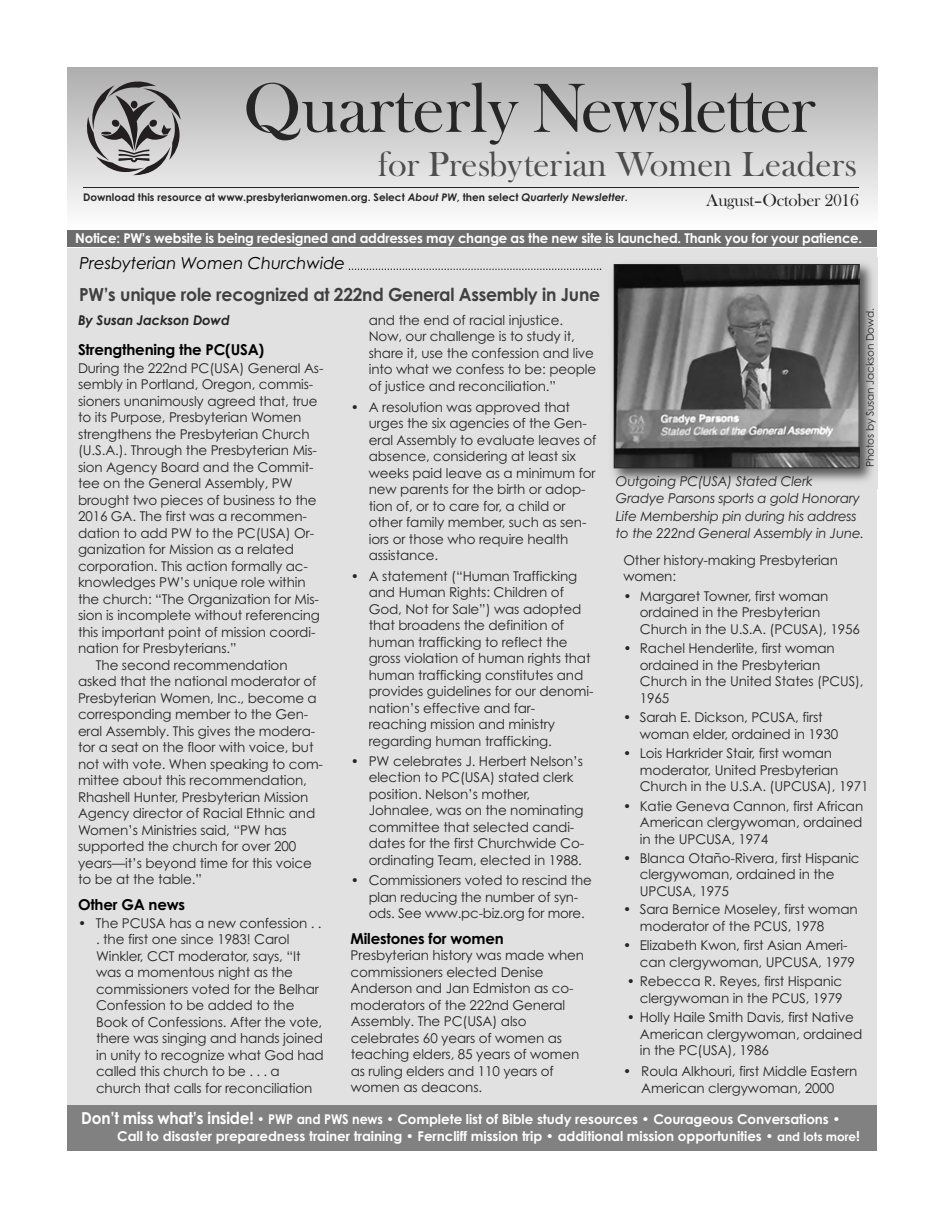
<style>
.page{position:relative;width:945px;height:1215px;background:#fff}
.page>*{position:absolute;margin:0;border:0;box-sizing:border-box;transform-origin:0 0}
.t1{font:72px "Bask Old Face";color:#272627}
.t2{font:36px "Bask Old Face";color:#4e4d4e}
.t3{font:700 18px "Century Gothic";letter-spacing:-.015em;color:#414041;scale:.96 1}
.t4{font:18px "Bask Old Face";letter-spacing:-.015em;color:#272627}
.t5{font:italic 16.5px "Century Gothic";letter-spacing:-.005em;color:#000}
.t6{font:700 15px "Century Gothic";letter-spacing:-.015em;color:#000}
.t7{font:13.5px/16.5px "Century Gothic";letter-spacing:-.01em;color:#272627}
.t8{font:700 13.5px/16.5px "Century Gothic";letter-spacing:-.005em;color:#fff;scale:.93 1}
.t9{font:italic 13.5px/17.2px "Century Gothic";letter-spacing:-.015em;color:#272627}
.t10{font:700 13.5px "Century Gothic";letter-spacing:-.005em;color:#fff}
.t11{font:italic 700 13.5px "Century Gothic";letter-spacing:-.015em;color:#272627}
.t12{font:700 10.5px "Century Gothic";color:#272627}
.t13{font:10.5px "Century Gothic";letter-spacing:-.015em;color:#272627}
.s1{font-style:italic}
.s2{font-size:16.5px}
.s3{font-size:12px}
</style>
<div class="page">
<div style="left:68px;top:230px;width:810px;height:17px;background:#6c6c6c"></div>
<div style="left:68px;top:248px;width:810px;height:861px;background:#e1e1e1"></div>
<div style="left:68px;top:68px;width:810px;height:162px;background:linear-gradient(to bottom,#aeaeae,#fefefe)"></div>
<hr style="left:83px;top:187px;width:776px;height:1px;background:#272627">
<svg style="left:87px;top:81px;width:94px;height:94px;background:#9c9a9b"></svg>
<div style="left:68px;top:1105px;width:810px;height:45px;background:#828182"></div>
<svg style="left:349px;top:269px;width:252px;height:1px"></svg>
<img style="left:613px;top:263px;width:260px;height:218px">
<img style="left:616px;top:266px;width:242px;height:200px">
<div style="left:614px;top:264px;width:246px;height:204px;border:1px solid #272627"></div>
<h1 class="t1" style="left:243px;top:65px;width:574px">Quarterly Newsletter</h1>
<h2 class="t2" style="left:378px;top:143px;width:481px">for Presbyterian Women Leaders</h2>
<p class="t12" style="left:83px;top:191px;width:546px">Download this resource at www.presbyterianwomen.org. Select <span class="s1">About PW</span>, then select <span class="s1">Quarterly Newsletter</span>.</p>
<h3 class="t4" style="left:706px;top:189px;width:154px">August–October 2016</h3>
<p class="t10" style="left:75px;top:230px;width:789px">Notice: PW's website is being redesigned and addresses may change as the new site is launched. Thank you for your patience.</p>
<p class="t5" style="left:80px;top:254px;width:267px">Presbyterian Women Churchwide</p>
<h3 class="t3" style="left:79px;top:284px;width:544px">PW’s unique role recognized at 222nd General Assembly in June</h3>
<p class="t13" style="left:864px;top:467px;width:160px;rotate:-90deg">Photos by Susan Jackson Dowd.</p>
<p class="t7" style="left:369px;top:312px;width:229px">and the end of racial injustice.<br>Now, our challenge is to study it, share it, use the confession and live into what we confess to be: people of justice and reconciliation.”</p>
<p class="t7" style="left:369px;top:399px;width:229px;text-indent:-18px">• A resolution was approved that urges the six agencies of the Gen&shy;eral Assembly to evaluate leaves of absence, considering at least six weeks paid leave as a minimum for new parents for the birth or adop&shy;tion of, or to care for, a child or other family member, such as sen&shy;iors or those who require health assistance.</p>
<p class="t7" style="left:369px;top:568px;width:226px;text-indent:-18px">• A statement (“Human Trafficking and Human Rights: Children of<br>God, Not for Sale”) was adopted that broadens the definition of human trafficking to reflect the gross violation of human rights that human trafficking constitutes and provides guidelines for our denomi&shy;nation’s effective and far&shy;reaching mission and ministry regarding human trafficking.</p>
<p class="t7" style="left:369px;top:753px;width:217px;text-indent:-18px">• PW celebrates J. Herbert Nelson’s election to PC(USA) stated clerk position. Nelson’s mother,<br>Johnalee, was on the nominating committee that selected candi&shy;dates for the first Churchwide Co&shy;ordinating Team, elected in 1988.</p>
<p class="t7" style="left:369px;top:872px;width:225px;text-indent:-18px">• Commissioners voted to rescind the plan reducing the number of syn&shy;ods. See www.pc-biz.org for more.</p>
<p class="t6" style="left:351px;top:930px;width:155px">Milestones for women</p>
<p class="t7" style="left:351px;top:947px;width:235px">Presbyterian history was made when commissioners elected Denise<br>Anderson and Jan Edmiston as co&shy;moderators of the 222nd General<br>Assembly. The PC(USA) also celebrates 60 years of women as teaching elders, 85 years of women as ruling elders and 110 years of women as deacons.</p>
<p class="t11" style="left:78px;top:312px;width:153px">By Susan Jackson Dowd</p>
<p class="t6" style="left:78px;top:341px;width:188px">Strengthening the PC(USA)</p>
<p class="t7" style="left:78px;top:360px;width:247px">During the 222nd PC(USA) General As-</p>
<p class="t7" style="left:78px;top:377px;width:237px">sembly in Portland, Oregon, commis-</p>
<p class="t7" style="left:78px;top:393px;width:241px">sioners unanimously agreed that, true</p>
<p class="t7" style="left:78px;top:410px;width:225px">to its Purpose, Presbyterian Women</p>
<p class="t7" style="left:78px;top:426px;width:233px">strengthens the Presbyterian Church</p>
<p class="t7" style="left:78px;top:443px;width:241px">(U.S.A.). Through the Presbyterian Mis-</p>
<p class="t7" style="left:78px;top:459px;width:237px">sion Agency Board and the Commit-</p>
<p class="t7" style="left:78px;top:476px;width:216px">tee on the General Assembly, PW</p>
<p class="t7" style="left:78px;top:492px;width:240px">brought two pieces of business to the</p>
<p class="t7" style="left:78px;top:509px;width:231px">2016 GA. The first was a recommen-</p>
<p class="t7" style="left:78px;top:525px;width:238px">dation to add PW to the PC(USA) Or-</p>
<p class="t7" style="left:78px;top:542px;width:218px">ganization for Mission as a related</p>
<p class="t7" style="left:78px;top:558px;width:231px">corporation. This action formally ac-</p>
<p class="t7" style="left:78px;top:575px;width:229px">knowledges PW’s unique role within</p>
<p class="t7" style="left:78px;top:591px;width:243px">the church: “The Organization for Mis-</p>
<p class="t7" style="left:78px;top:608px;width:244px">sion is incomplete without referencing</p>
<p class="t7" style="left:78px;top:624px;width:239px">this important point of mission coordi-</p>
<p class="t7" style="left:78px;top:641px;width:160px">nation for Presbyterians.”</p>
<p class="t7" style="left:96px;top:657px;width:193px">The second recommendation</p>
<p class="t7" style="left:78px;top:674px;width:240px">asked that the national moderator of</p>
<p class="t7" style="left:78px;top:690px;width:240px">Presbyterian Women, Inc., become a</p>
<p class="t7" style="left:78px;top:707px;width:232px">corresponding member to the Gen-</p>
<p class="t7" style="left:78px;top:723px;width:239px">eral Assembly. This gives the modera-</p>
<p class="t7" style="left:78px;top:740px;width:237px">tor a seat on the floor with voice, but</p>
<p class="t7" style="left:78px;top:756px;width:247px">not with vote. When speaking to com-</p>
<p class="t7" style="left:78px;top:773px;width:231px">mittee about this recommendation,</p>
<p class="t7" style="left:78px;top:789px;width:232px">Rhashell Hunter, Presbyterian Mission</p>
<p class="t7" style="left:78px;top:805px;width:239px">Agency director of Racial Ethnic and</p>
<p class="t7" style="left:78px;top:822px;width:210px">Women’s Ministries said, “PW has</p>
<p class="t7" style="left:78px;top:838px;width:220px">supported the church for over 200</p>
<p class="t7" style="left:78px;top:855px;width:235px">years—it’s beyond time for this voice</p>
<p class="t7" style="left:78px;top:871px;width:125px">to be at the table.”</p>
<p class="t6" style="left:78px;top:896px;width:109px">Other GA news</p>
<p class="t7" style="left:96px;top:915px;width:229px;text-indent:-18px">• The PCUSA has a new confession . . . the first one since 1983! Carol<br>Winkler, CCT moderator, says, “It was a momentous night as the commissioners voted for the Belhar<br>Confession to be added to the<br>Book of Confessions. After the vote, there was singing and hands joined in unity to recognize what God had called this church to be . . . a church that calls for reconciliation</p>
<p class="t9" style="left:616px;top:473px;width:250px">Outgoing PC(USA) Stated Clerk Gradye Parsons sports a gold Honorary Life Membership pin during his address to the 222nd General Assembly in June.</p>
<p class="t7" style="left:623px;top:552px;width:216px">Other history-making Presbyterian women:</p>
<p class="t7" style="left:640px;top:588px;width:222px;text-indent:-16px">• Margaret Towner, first woman ordained in the Presbyterian<br>Church in the U.S.A. (PCUSA), 1956</p>
<p class="t7" style="left:640px;top:640px;width:225px;text-indent:-16px">• Rachel Henderlite, first woman ordained in the Presbyterian<br>Church in the United States (PCUS),<br>1965</p>
<p class="t7" style="left:640px;top:709px;width:200px;text-indent:-16px">• Sarah E. Dickson, PCUSA, first woman elder, ordained in 1930</p>
<p class="t7" style="left:640px;top:745px;width:230px;text-indent:-16px">• Lois Harkrider Stair, first woman moderator, United Presbyterian<br>Church in the U.S.A. (UPCUSA), 1971</p>
<p class="t7" style="left:640px;top:798px;width:225px;text-align:justify;text-indent:-16px">• Katie Geneva Cannon, first African American clergywoman, ordained in the UPCUSA, 1974</p>
<p class="t7" style="left:640px;top:850px;width:221px;text-indent:-16px">• Blanca Otaño-Rivera, first Hispanic clergywoman, ordained in the<br>UPCUSA, 1975</p>
<p class="t7" style="left:640px;top:901px;width:219px;text-indent:-16px">• Sara Bernice Moseley, first woman moderator of the PCUS, 1978</p>
<p class="t7" style="left:640px;top:937px;width:217px;text-indent:-16px">• Elizabeth Kwon, first Asian Ameri&shy;can clergywoman, UPCUSA, 1979</p>
<p class="t7" style="left:627px;top:973px;width:217px;text-align:right">• Rebecca R. Reyes, first Hispanic clergywoman in the PCUS, 1979</p>
<p class="t7" style="left:640px;top:1009px;width:224px;text-indent:-13px">• Holly Haile Smith Davis, first Native<br>American clergywoman, ordained in the PC(USA), 1986</p>
<p class="t7" style="left:623px;top:1063px;width:236px;text-align:center">• Roula Alkhouri, first Middle Eastern<br>American clergywoman, 2000</p>
<p class="t8" style="left:117px;top:1111px;width:800px;text-indent:-36px"><span class="s2">Don’t miss what’s inside!</span> • PWP and PWS news • Complete list of Bible study resources • Courageous Conversations •<br>Call to disaster preparedness trainer training • Ferncliff mission trip • additional mission opportunities • <span class="s3">and lots more</span>!</p>
</div>
